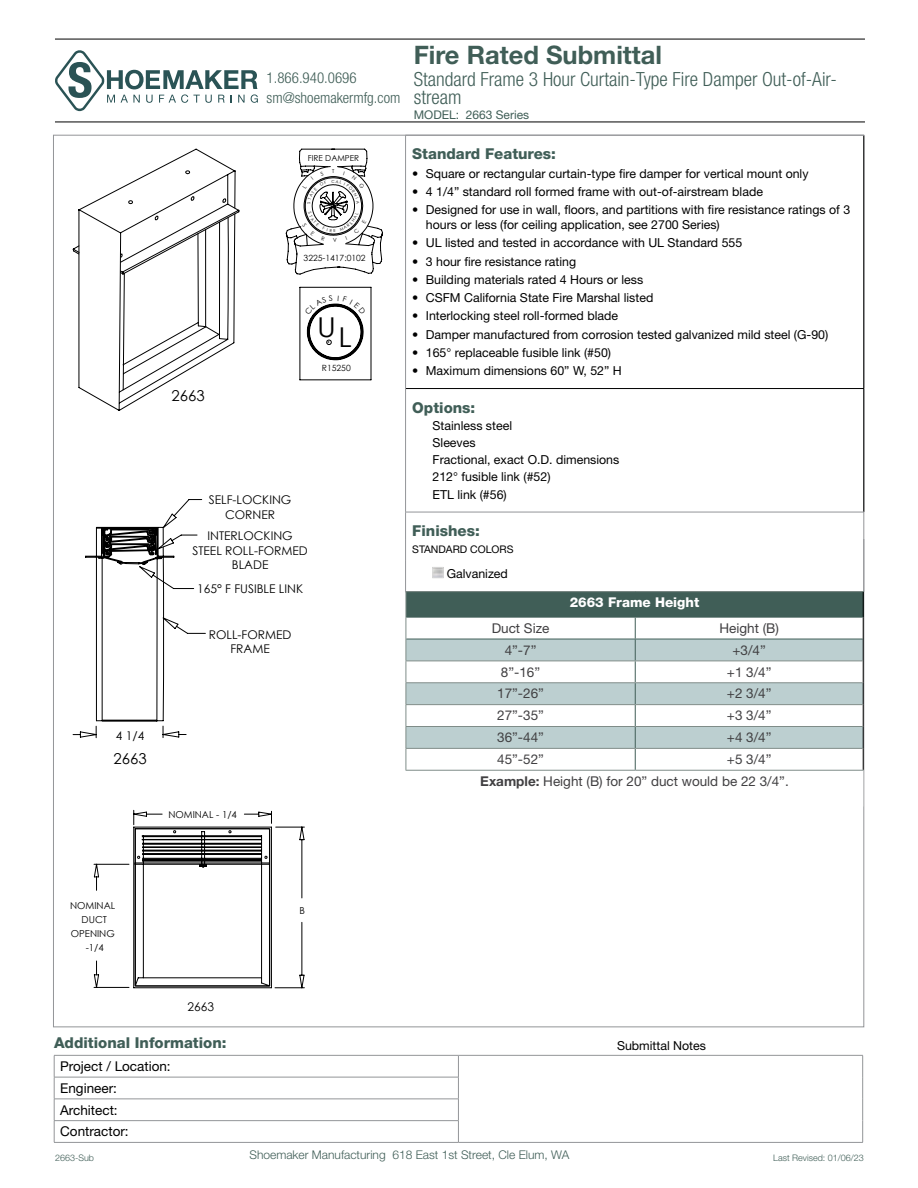
<style>
.page{position:relative;width:918px;height:1188px;background:#fff}
.page>*{position:absolute;margin:0;border:0;box-sizing:border-box;transform-origin:0 0}
.t1{font:27.3px "Century Gothic";color:#000;scale:1.05 1}
.t2{font:700 25.5px "Helvetica Neue LT Std";color:#405e57}
.t3{font:300 condensed 19.5px/18px "Helvetica Neue LT Std";color:#405e57}
.t4{font:800 15px "Helvetica Neue LT Std";color:#405e57}
.t5{font:300 condensed 15px/19.5px "Helvetica Neue LT Std";color:#405e57}
.t6{font:15px "Century Gothic";color:#000}
.t7{font:13.5px/21.9px "Helvetica Neue LT Std";color:#414042}
.t8{font:13.5px/21.8px "Helvetica Neue LT Std";color:#000}
.t9{font:800 13.5px "Helvetica Neue LT Std";color:#fff}
.t10{font:12.3px/17.1px "Helvetica Neue LT Std";color:#000}
.t11{font:12px/14.4px "Century Gothic";color:#000;text-align:center}
.t12{font:300 12px "Helvetica Neue LT Std";color:#405e57}
.t13{font:12px "Helvetica Neue LT Std";color:#405e57}
.t14{font:10.5px "Helvetica Neue LT Std";color:#000}
.t15{font:9.6px/13.8px "Century Gothic";color:#000;text-align:center}
.t16{font:300 9px "Helvetica Neue LT Std";color:#405e57}
.t17{font:8.55px "Century Gothic";color:#000}
.t18{font:8.25px "Century Gothic";color:#000}
.t19{font:700 2.7px "Century Gothic";color:#000;scale:1.06 1}
.s1{font-weight:700}
</style>
<div class="page">
<hr style="left:458px;top:1055px;width:405px;height:1px;background:#939598">
<svg style="left:862px;top:1056px;width:1px;height:86px"></svg>
<hr style="left:458px;top:1142px;width:405px;height:1px;background:#939598">
<hr style="left:54px;top:1055px;width:404px;height:1px;background:#939598">
<hr style="left:54px;top:1077px;width:405px;height:1px;background:#939598">
<hr style="left:54px;top:1099px;width:405px;height:1px;background:#939598">
<hr style="left:54px;top:1120px;width:405px;height:1px;background:#939598">
<svg style="left:54px;top:1056px;width:1px;height:86px"></svg>
<svg style="left:458px;top:1056px;width:1px;height:86px"></svg>
<hr style="left:54px;top:1142px;width:404px;height:1px;background:#939598">
<svg style="left:55px;top:50px;width:203px;height:61px"></svg>
<hr style="left:55px;top:39px;width:810px;height:1px;background:#000">
<hr style="left:55px;top:122px;width:810px;height:1px;background:#000">
<hr style="left:864px;top:135px;width:1px;height:253px;background:#000">
<hr style="left:864px;top:389px;width:1px;height:123px;background:#000">
<hr style="left:405px;top:135px;width:459px;height:1px;background:#939598">
<hr style="left:405px;top:135px;width:1px;height:254px;background:#939598">
<svg style="left:405px;top:513px;width:1px;height:47px"></svg>
<svg style="left:864px;top:539px;width:1px;height:21px"></svg>
<hr style="left:405px;top:560px;width:1px;height:32px;background:#939598">
<hr style="left:864px;top:560px;width:1px;height:32px;background:#939598">
<hr style="left:405px;top:592px;width:459px;height:1px;background:#939598">
<hr style="left:406px;top:388px;width:458px;height:1px;background:#000">
<hr style="left:405px;top:389px;width:1px;height:123px;background:#939598">
<hr style="left:405px;top:512px;width:459px;height:1px;background:#939598">
<svg style="left:435px;top:569px;width:6px;height:7px"></svg>
<div style="left:433px;top:567px;width:10px;height:11px;border:1px solid #d9d9d9"></div>
<hr style="left:406px;top:591px;width:229px;height:1px;background:#7f8c88">
<hr style="left:635px;top:591px;width:229px;height:1px;background:#7f8c88">
<svg style="left:406px;top:592px;width:458px;height:178px"></svg>
<hr style="left:406px;top:617px;width:229px;height:1px;background:#405e57">
<hr style="left:635px;top:617px;width:228px;height:1px;background:#405e57">
<hr style="left:406px;top:748px;width:229px;height:1px;background:#7f8c88">
<hr style="left:635px;top:748px;width:228px;height:1px;background:#7f8c88">
<hr style="left:406px;top:770px;width:229px;height:1px;background:#7f8c88">
<hr style="left:635px;top:770px;width:229px;height:1px;background:#7f8c88">
<svg style="left:72px;top:148px;width:168px;height:263px"></svg>
<svg style="left:72px;top:499px;width:134px;height:240px"></svg>
<svg style="left:93px;top:810px;width:212px;height:178px"></svg>
<svg style="left:285px;top:148px;width:98px;height:233px"></svg>
<p class="t11" style="left:116px;top:728px;width:30px">4 1/4</p>
<p class="t6" style="left:114px;top:748px;width:35px">2663</p>
<p class="t5" style="left:267px;top:68px;width:135px">1.866.940.0696 sm@shoemakermfg.com</p>
<p class="t18" style="left:308px;top:152px;width:53px">FIRE DAMPER</p>
<p class="t17" style="left:304px;top:252px;width:64px">3225-1417:0102</p>
<h1 class="t1" style="left:317px;top:308px;width:19px">U</h1>
<p class="t19" style="left:328px;top:340px;width:3px">R</p>
<h1 class="t1" style="left:339px;top:318px;width:14px">L</h1>
<p class="t6" style="left:171px;top:386px;width:35px">2663</p>
<p class="t17" style="left:322px;top:362px;width:30px">R15250</p>
<p class="t11" style="left:209px;top:493px;width:84px">SELF-LOCKING<br>CORNER</p>
<p class="t11" style="left:192px;top:528px;width:117px">INTERLOCKING<br>STEEL ROLL-FORMED<br>BLADE</p>
<p class="t11" style="left:197px;top:582px;width:107px">165° F FUSIBLE LINK</p>
<p class="t11" style="left:209px;top:627px;width:84px">ROLL-FORMED<br>FRAME</p>
<p class="t15" style="left:168px;top:808px;width:70px">NOMINAL - 1/4</p>
<h2 class="t2" style="left:414px;top:39px;width:250px">Fire Rated Submittal</h2>
<h3 class="t3" style="left:414px;top:70px;width:425px">Standard Frame 3 Hour Curtain-Type Fire Damper Out-of-Air&shy;stream</h3>
<p class="t13" style="left:414px;top:107px;width:117px">MODEL: 2663 Series</p>
<p class="t4" style="left:412px;top:145px;width:145px">Standard Features:</p>
<p class="t10" style="left:412px;top:165px;width:398px">• Square or rectangular curtain-type fire damper for vertical mount only</p>
<p class="t10" style="left:412px;top:183px;width:352px">• 4 1/4” standard roll formed frame with out-of-airstream blade</p>
<p class="t10" style="left:426px;top:202px;width:426px;line-height:15px;text-indent:-14px">• Designed for use in wall, floors, and partitions with fire resistance ratings of 3 hours or less (for ceiling application, see 2700 Series)</p>
<p class="t10" style="left:412px;top:234px;width:332px">• UL listed and tested in accordance with UL Standard 555</p>
<p class="t10" style="left:412px;top:253px;width:165px">• 3 hour fire resistance rating</p>
<p class="t10" style="left:412px;top:271px;width:233px">• Building materials rated 4 Hours or less</p>
<p class="t10" style="left:412px;top:289px;width:243px">• CSFM California State Fire Marshal listed</p>
<p class="t10" style="left:412px;top:307px;width:207px">• Interlocking steel roll-formed blade</p>
<p class="t10" style="left:412px;top:325px;width:418px">• Damper manufactured from corrosion tested galvanized mild steel (G-90)</p>
<p class="t10" style="left:412px;top:344px;width:200px">• 165° replaceable fusible link (#50)</p>
<p class="t10" style="left:412px;top:362px;width:211px">• Maximum dimensions 60” W, 52” H</p>
<p class="t4" style="left:412px;top:398px;width:65px">Options:</p>
<p class="t10" style="left:433px;top:417px;width:188px">Stainless steel<br>Sleeves<br>Fractional, exact O.D. dimensions<br>212° fusible link (#52)<br>ETL link (#56)</p>
<p class="t4" style="left:412px;top:522px;width:69px">Finishes:</p>
<p class="t14" style="left:412px;top:543px;width:103px">STANDARD COLORS</p>
<p class="t10" style="left:447px;top:565px;width:63px">Galvanized</p>
<p class="t9" style="left:570px;top:594px;width:131px">2663 Frame Height</p>
<p class="t7" style="left:492px;top:617px;width:59px">Duct Size</p>
<p class="t7" style="left:719px;top:617px;width:61px">Height (B)</p>
<p class="t7" style="left:505px;top:639px;width:33px">4”-7”</p>
<p class="t7" style="left:733px;top:639px;width:35px">+3/4”</p>
<p class="t7" style="left:501px;top:661px;width:41px">8”-16”</p>
<p class="t7" style="left:727px;top:661px;width:46px">+1 3/4”</p>
<p class="t7" style="left:497px;top:682px;width:48px">17”-26”</p>
<p class="t7" style="left:727px;top:682px;width:46px">+2 3/4”</p>
<p class="t7" style="left:497px;top:704px;width:48px">27”-35”</p>
<p class="t7" style="left:727px;top:704px;width:46px">+3 3/4”</p>
<p class="t7" style="left:497px;top:726px;width:48px">36”-44”</p>
<p class="t7" style="left:727px;top:726px;width:46px">+4 3/4”</p>
<p class="t7" style="left:497px;top:748px;width:48px">45”-52”</p>
<p class="t7" style="left:480px;top:748px;width:310px;text-indent:247px">+5 3/4”<br><span class="s1">Example:</span> Height (B) for 20” duct would be 22 3/4”.</p>
<p class="t15" style="left:70px;top:899px;width:47px">NOMINAL<br>DUCT<br>OPENING -1/4</p>
<p class="t11" style="left:188px;top:999px;width:28px">2663</p>
<p class="t4" style="left:54px;top:1033px;width:174px">Additional Information:</p>
<p class="t8" style="left:60px;top:1055px;width:112px">Project / Location:<br>Engineer:<br>Architect:<br>Contractor:</p>
<p class="t15" style="left:299px;top:904px;width:7px">B</p>
<p class="t10" style="left:617px;top:1037px;width:90px">Submittal Notes</p>
<p class="t16" style="left:55px;top:1152px;width:41px">2663-Sub</p>
<p class="t12" style="left:249px;top:1147px;width:321px">Shoemaker Manufacturing 618 East 1st Street, Cle Elum, WA</p>
<p class="t16" style="left:773px;top:1152px;width:92px">Last Revised: 01/06/23</p>
</div>
